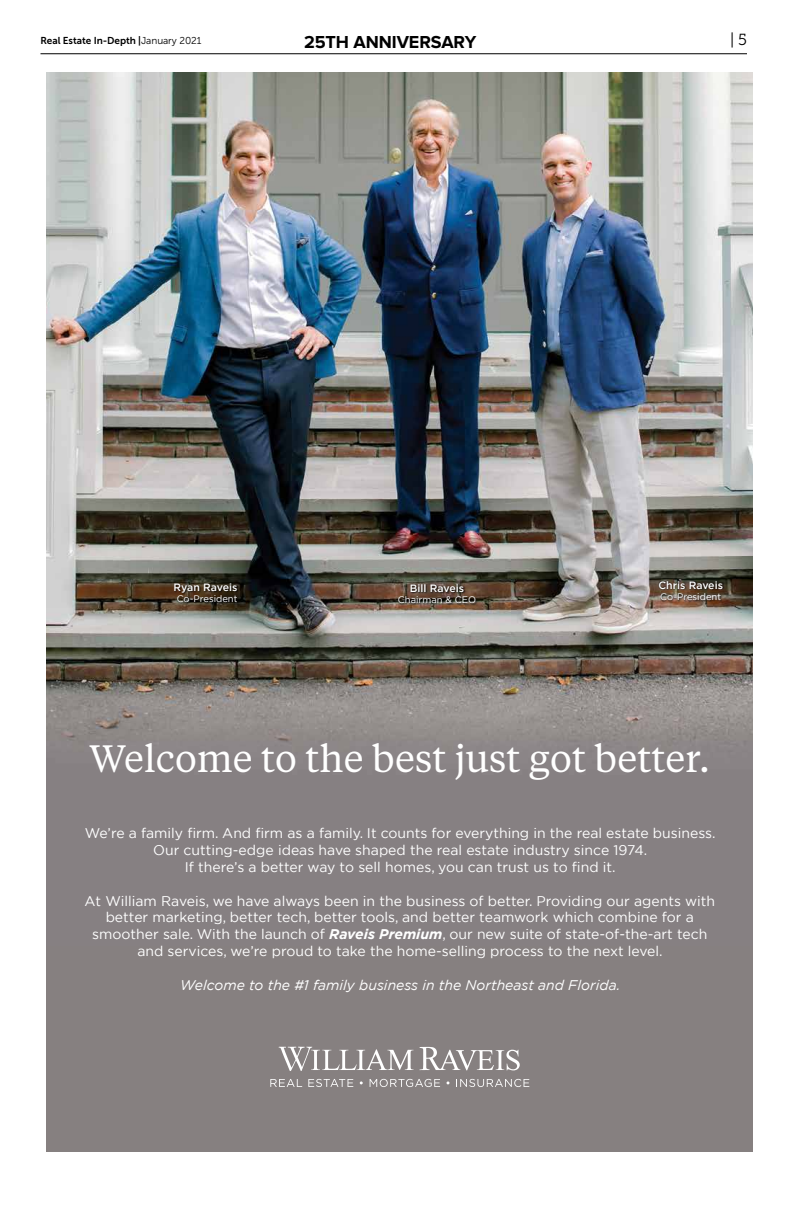
<style>
.page{position:relative;width:792px;height:1224px;background:#fff}
.page>*{position:absolute;margin:0;border:0;box-sizing:border-box;transform-origin:0 0}
.t1{font:38px "Tiempos Text";color:#fff}
.t2{font:700 18px "Proxima Nova";letter-spacing:-.005em;color:#000}
.t3{font:16px "Museo Slab 300";color:#000}
.t4{font:14px/16.8px "Gotham";color:#fff;text-align:center}
.t5{font:italic 14px "Gotham";color:#fff}
.t6{font:500 10.6px "Gotham";color:#fff}
.t7{font:10px "Museo Sans 700";letter-spacing:-.005em;color:#000}
.t8{font:9.4px "Gotham";color:#fff}
.s1{font-family:"Museo Sans 300"}
.s2{font-weight:700;font-style:italic}
</style>
<div class="page">
<hr style="left:40px;top:54px;width:707px;height:1px;background:#000">
<div style="left:46px;top:72px;width:707px;height:1080px;background:#868080"></div>
<img style="left:46px;top:72px;width:707px;height:680px">
<svg style="left:279px;top:1047px;width:241px;height:24px"></svg>
<svg style="left:270px;top:1079px;width:32px;height:8px"></svg>
<svg style="left:308px;top:1079px;width:45px;height:8px"></svg>
<svg style="left:370px;top:1079px;width:70px;height:8px"></svg>
<svg style="left:456px;top:1079px;width:73px;height:8px"></svg>
<img style="left:397px;top:581px;width:82px;height:27px">
<img style="left:172px;top:580px;width:69px;height:27px">
<img style="left:657px;top:578px;width:69px;height:27px">
<p class="t7" style="left:40px;top:34px;width:162px">Real Estate In-Depth |<span class="s1">January 2021</span></p>
<p class="t2" style="left:304px;top:34px;width:174px">25TH ANNIVERSARY</p>
<p class="t3" style="left:730px;top:31px;width:18px">| 5</p>
<p class="t6" style="left:174px;top:580px;width:65px">Ryan Raveis</p>
<p class="t8" style="left:177px;top:592px;width:62px">Co-President</p>
<p class="t6" style="left:410px;top:581px;width:56px">Bill Raveis</p>
<p class="t8" style="left:398px;top:593px;width:80px">Chairman &amp; CEO</p>
<p class="t6" style="left:658px;top:578px;width:66px">Chris Raveis</p>
<p class="t8" style="left:660px;top:590px;width:62px">Co-President</p>
<h1 class="t1" style="left:90px;top:734px;width:622px">Welcome to the best just got better.</h1>
<p class="t4" style="left:85px;top:825px;width:632px">We’re a family firm. And firm as a family. It counts for everything in the real estate business.<br>Our cutting-edge ideas have shaped the real estate industry since 1974.<br>If there’s a better way to sell homes, you can trust us to find it.</p>
<p class="t4" style="left:85px;top:892px;width:632px">At William Raveis, we have always been in the business of better. Providing our agents with better marketing, better tech, better tools, and better teamwork which combine for a smoother sale. With the launch of <span class="s2">Raveis Premium</span>, our new suite of state-of-the-art tech and services, we’re proud to take the home-selling process to the next level.</p>
<p class="t5" style="left:180px;top:976px;width:442px">Welcome to the #1 family business in the Northeast and Florida.</p>
</div>
